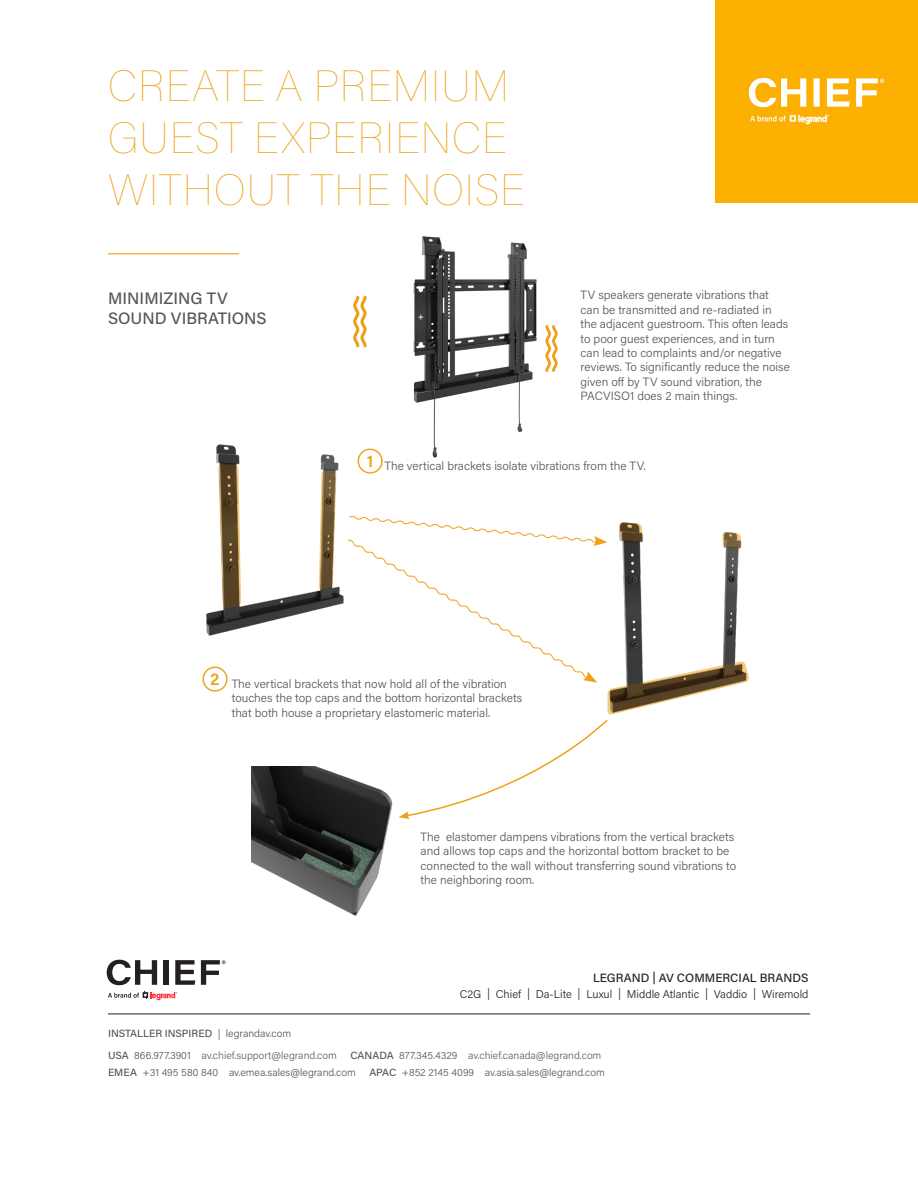
<style>
.page{position:relative;width:918px;height:1188px;background:#fff}
.page>*{position:absolute;margin:0;border:0;box-sizing:border-box;transform-origin:0 0}
.t1{font:100 43.5px/52.2px "Acumin Pro";letter-spacing:.025em;color:#eea118}
.t2{font:600 17.1px "Acumin Pro";color:#eea118}
.t3{font:500 16.5px/19.8px "Acumin Pro";letter-spacing:.005em;color:#53565a}
.t4{font:300 12px/14.4px "Acumin Pro";color:#53565a}
.t5{font:500 12px "Acumin Pro";color:#231f20}
.t6{font:300 11.25px "Acumin Pro";color:#231f20}
.t7{font:300 10.5px/16.5px "Acumin Pro";color:#53565a}
.t8{font:300 10.5px "Acumin Pro";color:#606165}
.t9{font:500 10.5px "Acumin Pro";letter-spacing:-.005em;color:#53565a}
.s1{font-weight:300}
.s2{font-weight:500;color:#53565a}
.s3{color:#53565a}
.s4{font-weight:500}
.s5{color:#606165}
</style>
<div class="page">
<div style="left:715px;top:0;width:203px;height:202px;background:#fcb002"></div>
<img style="left:206px;top:444px;width:138px;height:192px">
<img style="left:251px;top:767px;width:139px;height:149px">
<img style="left:357px;top:236px;width:180px;height:224px">
<svg style="left:353px;top:296px;width:14px;height:51px"></svg>
<svg style="left:545px;top:325px;width:13px;height:47px"></svg>
<div style="left:358px;top:449px;width:25px;height:25px;border:1px solid #eea118;border-radius:50%"></div>
<div style="left:203px;top:667px;width:25px;height:25px;border:1px solid #eea118;border-radius:50%"></div>
<svg style="left:218px;top:464px;width:23px;height:145px;background:#877356"></svg>
<svg style="left:319px;top:470px;width:17px;height:120px;background:#927d5d"></svg>
<svg style="left:347px;top:516px;width:402px;height:303px"></svg>
<hr style="left:108px;top:253px;width:131px;height:1px;background:#eea118">
<hr style="left:108px;top:1014px;width:702px;height:1px;background:#231f20">
<svg style="left:107px;top:960px;width:50px;height:25px"></svg>
<div style="left:164px;top:960px;width:5px;height:25px;background:#241f21"></div>
<svg style="left:175px;top:960px;width:20px;height:25px"></svg>
<svg style="left:201px;top:960px;width:25px;height:25px"></svg>
<svg style="left:108px;top:992px;width:69px;height:9px"></svg>
<p class="t1" style="left:108px;top:58px;width:418px">CREATE A PREMIUM<br>GUEST EXPERIENCE<br>WITHOUT THE NOISE</p>
<p class="t3" style="left:108px;top:288px;width:160px">MINIMIZING TV<br>SOUND VIBRATIONS</p>
<p class="t4" style="left:580px;top:287px;width:211px">TV speakers generate vibrations that can be transmitted and re-radiated in the adjacent guestroom. This often leads to poor guest experiences, and in turn can lead to complaints and/or negative reviews. To significantly reduce the noise given off by TV sound vibration, the PACVISO1 does 2 main things.</p>
<p class="t2" style="left:367px;top:449px;width:8px">1</p>
<p class="t4" style="left:385px;top:458px;width:263px">The vertical brackets isolate vibrations from the TV.</p>
<p class="t2" style="left:210px;top:667px;width:11px">2</p>
<p class="t4" style="left:232px;top:676px;width:292px">The vertical brackets that now hold all of the vibration touches the top caps and the bottom horizontal brackets that both house a proprietary elastomeric material.</p>
<p class="t4" style="left:421px;top:829px;width:317px">The elastomer dampens vibrations from the vertical brackets and allows top caps and the horizontal bottom bracket to be connected to the wall without transferring sound vibrations to the neighboring room.</p>
<p class="t5" style="left:593px;top:969px;width:217px">LEGRAND | AV COMMERCIAL BRANDS</p>
<p class="t6" style="left:460px;top:987px;width:350px">C2G | Chief | Da-Lite | Luxul | Middle Atlantic | Vaddio | Wiremold</p>
<p class="t9" style="left:108px;top:1027px;width:185px">INSTALLER INSPIRED <span class="s1">| legrandav.com</span></p>
<p class="t8" style="left:108px;top:1048px;width:230px"><span class="s2">USA</span> <span class="s3">866.977.3901</span> av.chief.support@legrand.com</p>
<p class="t7" style="left:108px;top:1047px;width:495px;text-indent:242px"><span class="s4">CANADA</span> 877.345.4329 <span class="s5">av.chief.canada@legrand.com<br></span><span class="s4">EMEA</span> +31 495 580 840 av.emea.sales@legrand.com</p>
<p class="t7" style="left:369px;top:1064px;width:237px"><span class="s4">APAC</span> +852 2145 4099 av.asia.sales@legrand.com</p>
</div>
